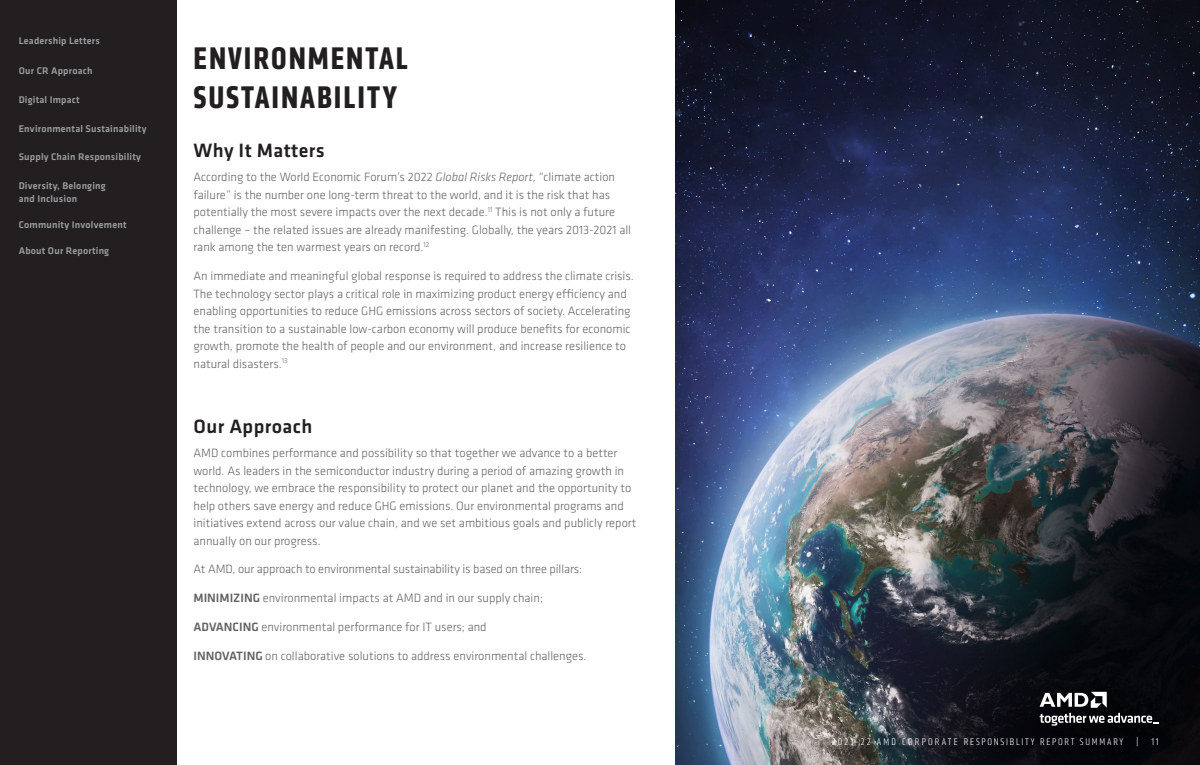
<style>
.page{position:relative;width:1200px;height:765px;background:#fff}
.page>*{position:absolute;margin:0;border:0;box-sizing:border-box;transform-origin:0 0}
.teal_headers{font:700 condensed 32.5px/39px "Klavika";letter-spacing:.06em;color:#231f20}
.Gray_Cap_Subs{font:500 20px "Klavika";letter-spacing:.02em;color:#231f20}
.NEW_Body_10_14{font:300 12.5px/17.5px "Klavika";color:#636366}
.t1{font:500 10px/12.5px "Klavika";letter-spacing:.02em;color:#9d9fa2}
.NEW_Body_10_14-2{font:300 condensed 10px "Klavika";letter-spacing:.18em;color:#fff}
.s1{font-style:italic}
.s2{font-weight:500}
</style>
<div class="page">
<div style="left:0;top:0;width:177px;height:765px;background:#231f20"></div>
<img style="left:675px;top:0;width:525px;height:765px">
<svg style="left:1040px;top:692px;width:119px;height:34px"></svg>
<p class="t1" style="left:19px;top:34px;width:83px">Leadership Letters</p>
<p class="t1" style="left:19px;top:64px;width:75px">Our CR Approach</p>
<p class="t1" style="left:19px;top:93px;width:63px">Digital Impact</p>
<p class="t1" style="left:19px;top:122px;width:129px">Environmental Sustainability</p>
<p class="t1" style="left:19px;top:150px;width:124px">Supply Chain Responsibility</p>
<p class="t1" style="left:19px;top:179px;width:89px">Diversity, Belonging and Inclusion</p>
<p class="t1" style="left:19px;top:218px;width:109px">Community Involvement</p>
<p class="t1" style="left:19px;top:244px;width:92px">About Our Reporting</p>
<p class="teal_headers" style="left:194px;top:39px;width:216px">ENVIRONMENTAL<br>SUSTAINABILITY</p>
<p class="Gray_Cap_Subs" style="left:194px;top:136px;width:133px">Why It Matters</p>
<p class="NEW_Body_10_14" style="left:194px;top:168px;width:439px">According to the World Economic Forum’s 2022 <span class="s1">Global Risks Report,</span> “climate action failure” is the number one long-term threat to the world, and it is the risk that has potentially the most severe impacts over the next decade.<sup>11</sup> This is not only a future challenge – the related issues are already manifesting. Globally, the years 2013-2021 all rank among the ten warmest years on record.<sup>12</sup></p>
<p class="NEW_Body_10_14" style="left:194px;top:267px;width:442px">An immediate and meaningful global response is required to address the climate crisis.<br>The technology sector plays a critical role in maximizing product energy efficiency and enabling opportunities to reduce GHG emissions across sectors of society. Accelerating the transition to a sustainable low-carbon economy will produce benefits for economic growth, promote the health of people and our environment, and increase resilience to natural disasters.<sup>13</sup></p>
<p class="Gray_Cap_Subs" style="left:194px;top:412px;width:121px">Our Approach</p>
<p class="NEW_Body_10_14" style="left:194px;top:444px;width:444px">AMD combines performance and possibility so that together we advance to a better world. As leaders in the semiconductor industry during a period of amazing growth in technology, we embrace the responsibility to protect our planet and the opportunity to help others save energy and reduce GHG emissions. Our environmental programs and initiatives extend across our value chain, and we set ambitious goals and publicly report annually on our progress.</p>
<p class="NEW_Body_10_14" style="left:194px;top:560px;width:390px">At AMD, our approach to environmental sustainability is based on three pillars:</p>
<p class="NEW_Body_10_14" style="left:194px;top:589px;width:351px"><span class="s2">MINIMIZING</span> environmental impacts at AMD and in our supply chain;</p>
<p class="NEW_Body_10_14" style="left:194px;top:618px;width:295px"><span class="s2">ADVANCING</span> environmental performance for IT users; and</p>
<p class="NEW_Body_10_14" style="left:194px;top:647px;width:395px"><span class="s2">INNOVATING</span> on collaborative solutions to address environmental challenges.</p>
<p class="NEW_Body_10_14-2" style="left:832px;top:736px;width:293px">2021-22 AMD CORPORATE RESPONSIBLITY REPORT SUMMARY</p>
<p class="NEW_Body_10_14-2" style="left:1136px;top:736px;width:4px">|</p>
<p class="NEW_Body_10_14-2" style="left:1151px;top:736px;width:9px">11</p>
</div>
